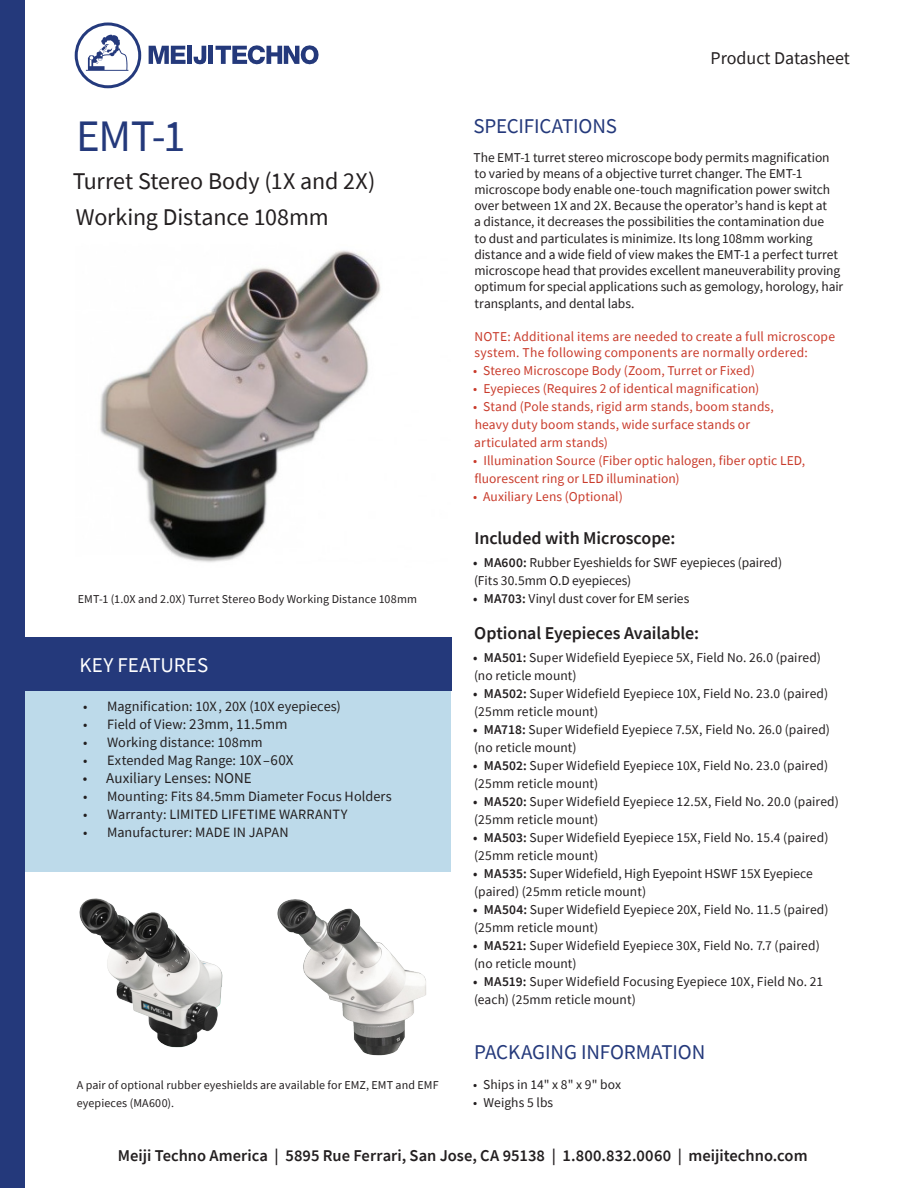
<style>
.page{position:relative;width:918px;height:1188px;background:#fff}
.page>*{position:absolute;margin:0;border:0;box-sizing:border-box;transform-origin:0 0}
.t1{font:45px "Source Sans Pro";color:#24397b}
.SubTitle{font:24px "Source Sans Pro";letter-spacing:-.005em;color:#231f20}
.Sections{font:21px "Source Sans Pro";letter-spacing:-.01em;color:#24397b}
.Sections-2{font:21px "Source Sans Pro";color:#fff}
.Subsections{font:600 18px "Source Sans Pro";letter-spacing:-.005em;color:#231f20}
.t2{font:18px "Source Sans Pro";color:#231f20}
.t3{font:600 16.5px "Source Sans Pro";color:#231f20}
.t4{font:15px "Source Sans Pro";letter-spacing:.005em;color:#231f20}
.t5{font:14.25px "Source Sans Pro";letter-spacing:.005em;color:#231f20}
.Text{font:13.5px/18px "Source Sans Pro";color:#231f20}
.Text-2{font:13.5px/18px "Source Sans Pro";letter-spacing:.01em;color:#c93b2b}
.t6{font:12px/18px "Source Sans Pro";letter-spacing:.01em;color:#231f20}
.s1{font-size:15px}
.s2{font-weight:600}
</style>
<div class="page">
<svg style="left:86px;top:35px;width:42px;height:36px"></svg>
<div style="left:75px;top:22px;width:66px;height:66px;border:3px solid #243a7d;border-radius:50%"></div>
<svg style="left:149px;top:46px;width:37px;height:18px"></svg>
<div style="left:187px;top:46px;width:5px;height:18px;background:#24397b"></div>
<svg style="left:194px;top:46px;width:12px;height:18px"></svg>
<hr style="left:209px;top:46px;width:4px;height:18px;background:#24397b">
<svg style="left:216px;top:45px;width:103px;height:19px"></svg>
<div style="left:0;top:638px;width:451px;height:234px;background:#bddaea"></div>
<div style="left:0;top:638px;width:452px;height:54px;background:#24397b"></div>
<div style="left:0;top:0;width:24px;height:1188px;background:#24397b"></div>
<img style="left:100px;top:250px;width:281px;height:313px">
<img style="left:79px;top:898px;width:144px;height:150px">
<img style="left:277px;top:899px;width:149px;height:157px">
<p class="t1" style="left:76px;top:107px;width:111px">EMT-1</p>
<p class="SubTitle" style="left:73px;top:166px;width:304px">Turret Stereo Body (1X and 2X)</p>
<p class="SubTitle" style="left:76px;top:202px;width:254px">Working Distance 108mm</p>
<p class="t6" style="left:78px;top:590px;width:341px">EMT-1 (1.0X and 2.0X) Turret Stereo Body Working Distance 108mm</p>
<p class="Sections-2" style="left:80px;top:652px;width:130px">KEY FEATURES</p>
<p class="t5" style="left:83px;top:697px;width:259px">• Magnification: 10X, 20X (10X eyepieces)</p>
<p class="t5" style="left:83px;top:715px;width:206px">• Field of View: <span class="s1">23mm, 11.5mm</span></p>
<p class="t5" style="left:83px;top:733px;width:181px">• Working distance: 108mm</p>
<p class="t5" style="left:83px;top:751px;width:212px">• Extended Mag Range: <span class="s1">10X</span>–<span class="s1">60X</span></p>
<p class="t4" style="left:83px;top:768px;width:171px">• Auxiliary Lenses: NONE</p>
<p class="t5" style="left:83px;top:787px;width:310px">• Mounting: Fits 84.5mm Diameter Focus Holders</p>
<p class="t5" style="left:83px;top:805px;width:266px">• Warranty: LIMITED LIFETIME WARRANTY</p>
<p class="t5" style="left:83px;top:823px;width:207px">• Manufacturer: MADE IN JAPAN</p>
<p class="t6" style="left:77px;top:1076px;width:363px">A pair of optional rubber eyeshields are available for EMZ, EMT and EMF eyepieces (MA600).</p>
<h3 class="t2" style="left:711px;top:47px;width:141px">Product Datasheet</h3>
<p class="Sections" style="left:474px;top:112px;width:145px">SPECIFICATIONS</p>
<p class="Text" style="left:473px;top:149px;width:371px;line-height:16.4px">The EMT-1 turret stereo microscope body permits magnification to varied by means of a objective turret changer. The EMT-1 microscope body enable one-touch magnification power switch over between 1X and 2X. Because the operator’s hand is kept at<br>a distance, it decreases the possibilities the contamination due<br>to dust and particulates is minimize. Its long 108mm working distance and a wide field of view makes the EMT-1 a perfect turret microscope head that provides excellent maneuverability proving optimum for special applications such as gemology, horology, hair transplants, and dental labs.</p>
<p class="Text-2" style="left:474px;top:328px;width:362px;line-height:16.2px">NOTE: Additional items are needed to create a full microscope system. The following components are normally ordered:</p>
<p class="Text-2" style="left:473px;top:361px;width:283px">• Stereo Microscope Body (Zoom, Turret or Fixed)</p>
<p class="Text-2" style="left:473px;top:379px;width:288px">• Eyepieces (Requires 2 of identical magnification)</p>
<p class="Text-2" style="left:473px;top:397px;width:302px">• Stand (Pole stands, rigid arm stands, boom stands, heavy duty boom stands, wide surface stands or articulated arm stands)</p>
<p class="Text-2" style="left:473px;top:451px;width:334px">• Illumination Source (Fiber optic halogen, fiber optic LED, fluorescent ring or LED illumination)</p>
<p class="Text-2" style="left:473px;top:487px;width:151px">• Auxiliary Lens (Optional)</p>
<p class="Subsections" style="left:474px;top:526px;width:203px">Included with Microscope:</p>
<p class="Text" style="left:473px;top:553px;width:311px"><span class="s2">• MA600:</span> Rubber Eyeshields for SWF eyepieces (paired) (Fits 30.5mm O.D eyepieces)</p>
<p class="Text" style="left:473px;top:589px;width:218px"><span class="s2">• MA703:</span> Vinyl dust cover for EM series</p>
<p class="Subsections" style="left:474px;top:622px;width:226px">Optional Eyepieces Available:</p>
<p class="Text" style="left:473px;top:648px;width:349px"><span class="s2">• MA501:</span> Super Widefield Eyepiece 5X, Field No. 26.0 (paired) (no reticle mount)</p>
<p class="Text" style="left:473px;top:684px;width:357px"><span class="s2">• MA502:</span> Super Widefield Eyepiece 10X, Field No. 23.0 (paired) (25mm reticle mount)</p>
<p class="Text" style="left:473px;top:720px;width:358px"><span class="s2">• MA718:</span> Super Widefield Eyepiece 7.5X, Field No. 26.0 (paired) (no reticle mount)</p>
<p class="Text" style="left:473px;top:756px;width:357px"><span class="s2">• MA502:</span> Super Widefield Eyepiece 10X, Field No. 23.0 (paired) (25mm reticle mount)</p>
<p class="Text" style="left:473px;top:792px;width:367px"><span class="s2">• MA520:</span> Super Widefield Eyepiece 12.5X, Field No. 20.0 (paired) (25mm reticle mount)</p>
<p class="Text" style="left:473px;top:828px;width:357px"><span class="s2">• MA503:</span> Super Widefield Eyepiece 15X, Field No. 15.4 (paired) (25mm reticle mount)</p>
<p class="Text" style="left:473px;top:864px;width:341px"><span class="s2">• MA535:</span> Super Widefield, High Eyepoint HSWF 15X Eyepiece (paired) (25mm reticle mount)</p>
<p class="Text" style="left:473px;top:900px;width:357px"><span class="s2">• MA504:</span> Super Widefield Eyepiece 20X, Field No. 11.5 (paired) (25mm reticle mount)</p>
<p class="Text" style="left:473px;top:936px;width:348px"><span class="s2">• MA521:</span> Super Widefield Eyepiece 30X, Field No. 7.7 (paired) (no reticle mount)</p>
<p class="Text" style="left:473px;top:972px;width:352px"><span class="s2">• MA519:</span> Super Widefield Focusing Eyepiece 10X, Field No. 21 (each) (25mm reticle mount)</p>
<p class="Sections" style="left:474px;top:1039px;width:233px">PACKAGING INFORMATION</p>
<p class="Text" style="left:473px;top:1075px;width:150px">• Ships in 14" x 8" x 9" box</p>
<p class="Text" style="left:473px;top:1093px;width:82px">• Weighs 5 lbs</p>
<p class="t3" style="left:118px;top:1145px;width:691px">Meiji Techno America | 5895 Rue Ferrari, San Jose, CA 95138 | 1.800.832.0060 | meijitechno.com</p>
</div>
